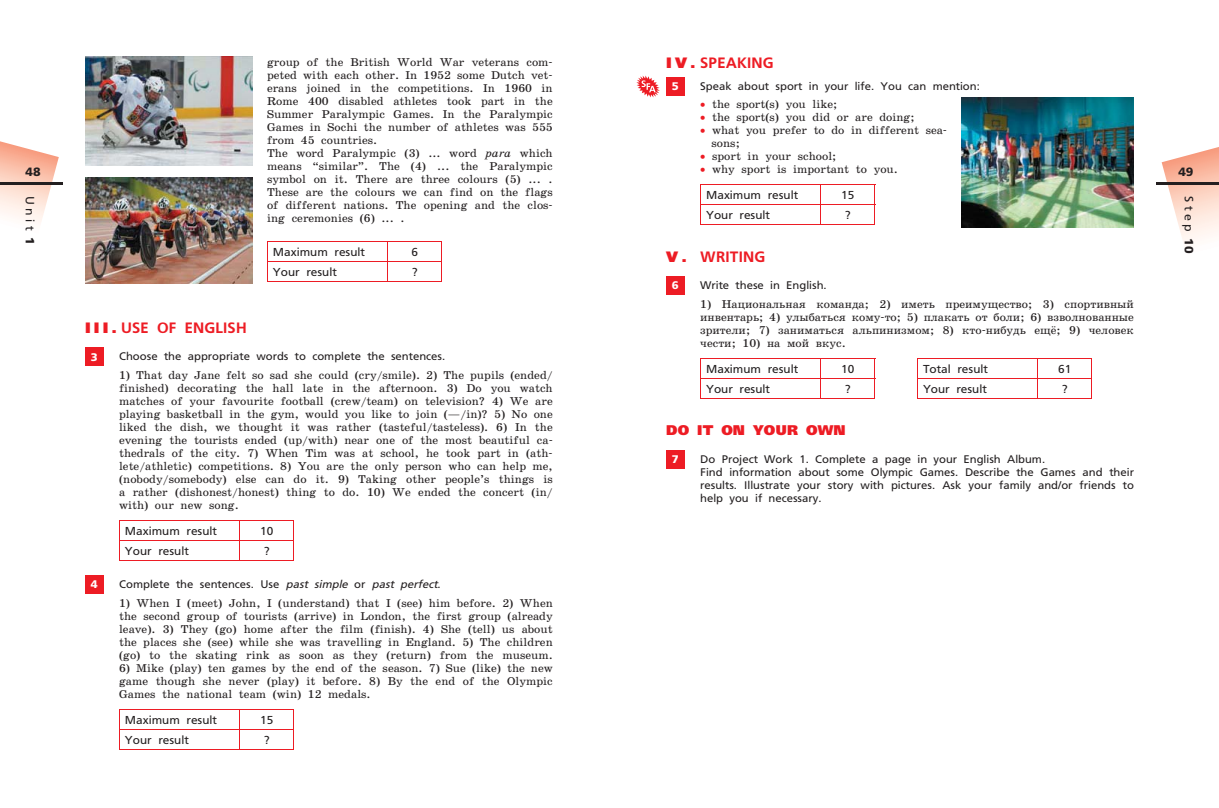
<style>
.page{position:relative;width:1219px;height:808px;background:#fff}
.page>*{position:absolute;margin:0;border:0;box-sizing:border-box;transform-origin:0 0}
.t1{font:600 15px "Free Set";letter-spacing:.01em;color:#ed1c24}
.t2{font:800 14px "Free Set";letter-spacing:.01em;color:#ed1c24}
.t3{font:12px "Free Set San Pin";letter-spacing:.3em;color:#231f20}
.t4{font:12px "Free Set Bold San Pin";color:#231f20}
.t5{font:11.5px/13px "School Book San Pin";color:#231f20;text-align:justify}
.t6{font:11.5px "Free Set San Pin";color:#231f20}
.t7{font:11px/13px "Free Set San Pin";color:#231f20}
.t8{font:11px "Free Set Bold San Pin";color:#fff}
.s1{font-family:"Free Set Bold San Pin"}
.s2{font-style:italic}
.s3{font-weight:800}
.s4{color:#ed1c24}
</style>
<div class="page">
<svg style="left:0;top:141px;width:59px;height:82px"></svg>
<hr style="left:0;top:182px;width:62px;height:2px;background:#231f20">
<hr style="left:267px;top:242px;width:121px;height:1px;background:#ed1c24">
<hr style="left:388px;top:242px;width:54px;height:1px;background:#ed1c24">
<hr style="left:267px;top:262px;width:121px;height:1px;background:#ed1c24">
<svg style="left:267px;top:243px;width:1px;height:39px"></svg>
<hr style="left:388px;top:262px;width:54px;height:1px;background:#ed1c24">
<svg style="left:441px;top:243px;width:1px;height:39px"></svg>
<hr style="left:267px;top:282px;width:175px;height:1px;background:#ed1c24">
<div style="left:85px;top:348px;width:18px;height:18px;background:#ed1c24"></div>
<hr style="left:119px;top:520px;width:121px;height:1px;background:#ed1c24">
<hr style="left:240px;top:520px;width:54px;height:1px;background:#ed1c24">
<hr style="left:119px;top:540px;width:121px;height:1px;background:#ed1c24">
<svg style="left:119px;top:521px;width:1px;height:39px"></svg>
<hr style="left:240px;top:540px;width:54px;height:1px;background:#ed1c24">
<svg style="left:293px;top:521px;width:1px;height:39px"></svg>
<hr style="left:119px;top:560px;width:175px;height:1px;background:#ed1c24">
<div style="left:85px;top:575px;width:18px;height:19px;background:#ed1c24"></div>
<hr style="left:119px;top:729px;width:175px;height:1px;background:#ed1c24">
<hr style="left:119px;top:709px;width:121px;height:1px;background:#ed1c24">
<hr style="left:240px;top:709px;width:54px;height:1px;background:#ed1c24">
<svg style="left:119px;top:710px;width:1px;height:39px"></svg>
<svg style="left:293px;top:710px;width:1px;height:39px"></svg>
<hr style="left:119px;top:749px;width:175px;height:1px;background:#ed1c24">
<img style="left:85px;top:57px;width:167px;height:109px">
<img style="left:85px;top:177px;width:168px;height:106px">
<svg style="left:1162px;top:147px;width:57px;height:95px"></svg>
<hr style="left:1157px;top:182px;width:62px;height:2px;background:#231f20">
<div style="left:666px;top:77px;width:19px;height:18px;background:#ed1c24"></div>
<hr style="left:700px;top:185px;width:121px;height:1px;background:#ed1c24">
<hr style="left:821px;top:185px;width:54px;height:1px;background:#ed1c24">
<hr style="left:700px;top:205px;width:121px;height:1px;background:#ed1c24">
<svg style="left:700px;top:186px;width:1px;height:39px"></svg>
<hr style="left:821px;top:205px;width:54px;height:1px;background:#ed1c24">
<svg style="left:874px;top:186px;width:1px;height:39px"></svg>
<hr style="left:700px;top:225px;width:175px;height:1px;background:#ed1c24">
<div style="left:666px;top:276px;width:19px;height:19px;background:#ed1c24"></div>
<hr style="left:700px;top:358px;width:121px;height:1px;background:#ed1c24">
<hr style="left:821px;top:358px;width:54px;height:1px;background:#ed1c24">
<hr style="left:917px;top:358px;width:175px;height:1px;background:#ed1c24">
<hr style="left:700px;top:378px;width:121px;height:1px;background:#ed1c24">
<svg style="left:700px;top:359px;width:1px;height:39px"></svg>
<hr style="left:821px;top:378px;width:54px;height:1px;background:#ed1c24">
<hr style="left:917px;top:378px;width:175px;height:1px;background:#ed1c24">
<svg style="left:1037px;top:359px;width:1px;height:39px"></svg>
<svg style="left:1091px;top:359px;width:1px;height:39px"></svg>
<hr style="left:700px;top:398px;width:175px;height:1px;background:#ed1c24">
<hr style="left:917px;top:398px;width:175px;height:1px;background:#ed1c24">
<svg style="left:874px;top:359px;width:1px;height:39px"></svg>
<svg style="left:917px;top:359px;width:1px;height:39px"></svg>
<div style="left:666px;top:450px;width:19px;height:18px;background:#ed1c24"></div>
<svg style="left:636px;top:76px;width:24px;height:21px"></svg>
<img style="left:961px;top:98px;width:173px;height:129px">
<p class="t4" style="left:26px;top:167px;width:17px">48</p>
<p class="t3" style="left:35px;top:196px;width:51px;rotate:90deg">Unit <span class="s1">1</span></p>
<p class="t5" style="left:267px;top:56px;width:287px;text-align:left">group of the British World War veterans com&shy;peted with each other. In 1952 some Dutch vet&shy;erans joined in the competitions. In 1960 in Rome 400 disabled athletes took part in the Summer Paralympic Games. In the Paralympic Games in Sochi the number of athletes was 555 from 45 countries.<br>The word Paralympic (3) ... word <span class="s2">para</span> which means “similar”. The (4) ... the Paralympic symbol on it. There are three colours (5) ... .<br>These are the colours we can find on the flags of different nations. The opening and the clos&shy;ing ceremonies (6) ... .</p>
<p class="t6" style="left:273px;top:248px;width:94px">Maximum result</p>
<p class="t6" style="left:411px;top:248px;width:8px">6</p>
<p class="t6" style="left:273px;top:268px;width:65px">Your result</p>
<p class="t6" style="left:412px;top:268px;width:7px">?</p>
<h1 class="t1" style="left:85px;top:323px;width:163px"><span class="s3">I I I .</span> USE OF ENGLISH</h1>
<p class="t8" style="left:91px;top:352px;width:8px">3</p>
<p class="t7" style="left:119px;top:351px;width:328px">Choose the appropriate words to complete the sentences.</p>
<p class="t5" style="left:119px;top:369px;width:435px">1) That day Jane felt so sad she could (cry/smile). 2) The pupils (ended/ finished) decorating the hall late in the afternoon. 3) Do you watch matches of your favourite football (crew/team) on television? 4) We are playing basketball in the gym, would you like to join (—/in)? 5) No one liked the dish, we thought it was rather (tasteful/tasteless). 6) In the evening the tourists ended (up/with) near one of the most beautiful ca&shy;thedrals of the city. 7) When Tim was at school, he took part in (ath&shy;lete/athletic) competitions. 8) You are the only person who can help me, (nobody/somebody) else can do it. 9) Taking other people’s things is a rather (dishonest/honest) thing to do. 10) We ended the concert (in/ with) our new song.</p>
<p class="t6" style="left:125px;top:526px;width:94px">Maximum result</p>
<p class="t6" style="left:260px;top:526px;width:15px">10</p>
<p class="t6" style="left:125px;top:546px;width:65px">Your result</p>
<p class="t6" style="left:264px;top:546px;width:7px">?</p>
<p class="t8" style="left:91px;top:580px;width:8px">4</p>
<p class="t7" style="left:119px;top:579px;width:323px">Complete the sentences. Use <span class="s2">past simple</span> or <span class="s2">past perfect</span>.</p>
<p class="t5" style="left:119px;top:597px;width:435px">1) When I (meet) John, I (understand) that I (see) him before. 2) When the second group of tourists (arrive) in London, the first group (already leave). 3) They (go) home after the film (finish). 4) She (tell) us about the places she (see) while she was travelling in England. 5) The children (go) to the skating rink as soon as they (return) from the museum.</p>
<p class="t5" style="left:119px;top:662px;width:435px">6) Mike (play) ten games by the end of the season. 7) Sue (like) the new game though she never (play) it before. 8) By the end of the Olympic Games the national team (win) 12 medals.</p>
<p class="t6" style="left:125px;top:715px;width:94px">Maximum result</p>
<p class="t6" style="left:260px;top:715px;width:15px">15</p>
<p class="t6" style="left:125px;top:735px;width:65px">Your result</p>
<p class="t6" style="left:264px;top:735px;width:7px">?</p>
<h1 class="t1" style="left:666px;top:58px;width:109px"><span class="s3">I V .</span> SPEAKING</h1>
<p class="t8" style="left:672px;top:82px;width:8px">5</p>
<p class="t7" style="left:700px;top:80px;width:281px">Speak about sport in your life. You can mention:</p>
<p class="t5" style="left:700px;top:99px;width:139px"><span class="s4">•</span> the sport(s) you like;</p>
<p class="t5" style="left:700px;top:112px;width:216px"><span class="s4">•</span> the sport(s) you did or are doing;</p>
<p class="t5" style="left:711px;top:125px;width:237px;text-indent:-11px"><span class="s4">•</span> what you prefer to do in different sea&shy;sons;</p>
<p class="t5" style="left:700px;top:151px;width:138px"><span class="s4">•</span> sport in your school;</p>
<p class="t5" style="left:700px;top:164px;width:199px"><span class="s4">•</span> why sport is important to you.</p>
<p class="t6" style="left:706px;top:191px;width:94px">Maximum result</p>
<p class="t6" style="left:841px;top:191px;width:15px">15</p>
<p class="t6" style="left:706px;top:211px;width:65px">Your result</p>
<p class="t6" style="left:845px;top:211px;width:7px">?</p>
<h1 class="t1" style="left:666px;top:251px;width:101px"><span class="s3">V .</span> WRITING</h1>
<p class="t8" style="left:672px;top:281px;width:8px">6</p>
<p class="t7" style="left:700px;top:280px;width:128px">Write these in English.</p>
<p class="t5" style="left:700px;top:298px;width:435px">1) Национальная команда; 2) иметь преимущество; 3) спортивный инвентарь; 4) улыбаться кому-то; 5) плакать от боли; 6) взволнованные зрители; 7) заниматься альпинизмом; 8) кто-нибудь ещё; 9) человек чести; 10) на мой вкус.</p>
<p class="t6" style="left:706px;top:364px;width:94px">Maximum result</p>
<p class="t6" style="left:841px;top:364px;width:15px">10</p>
<p class="t6" style="left:923px;top:364px;width:66px">Total result</p>
<p class="t6" style="left:1058px;top:364px;width:15px">61</p>
<p class="t6" style="left:706px;top:384px;width:65px">Your result</p>
<p class="t6" style="left:845px;top:384px;width:7px">?</p>
<p class="t6" style="left:923px;top:384px;width:65px">Your result</p>
<p class="t6" style="left:1062px;top:384px;width:7px">?</p>
<p class="t2" style="left:666px;top:425px;width:181px">DO IT ON YOUR OWN</p>
<p class="t8" style="left:672px;top:455px;width:8px">7</p>
<p class="t7" style="left:700px;top:453px;width:435px">Do Project Work 1. Complete a page in your English Album.<br>Find information about some Olympic Games. Describe the Games and their results. Illustrate your story with pictures. Ask your family and/or friends to help you if necessary.</p>
<p class="t4" style="left:1178px;top:167px;width:17px">49</p>
<p class="t3" style="left:1194px;top:196px;width:59px;rotate:90deg">Step <span class="s1">10</span></p>
</div>
